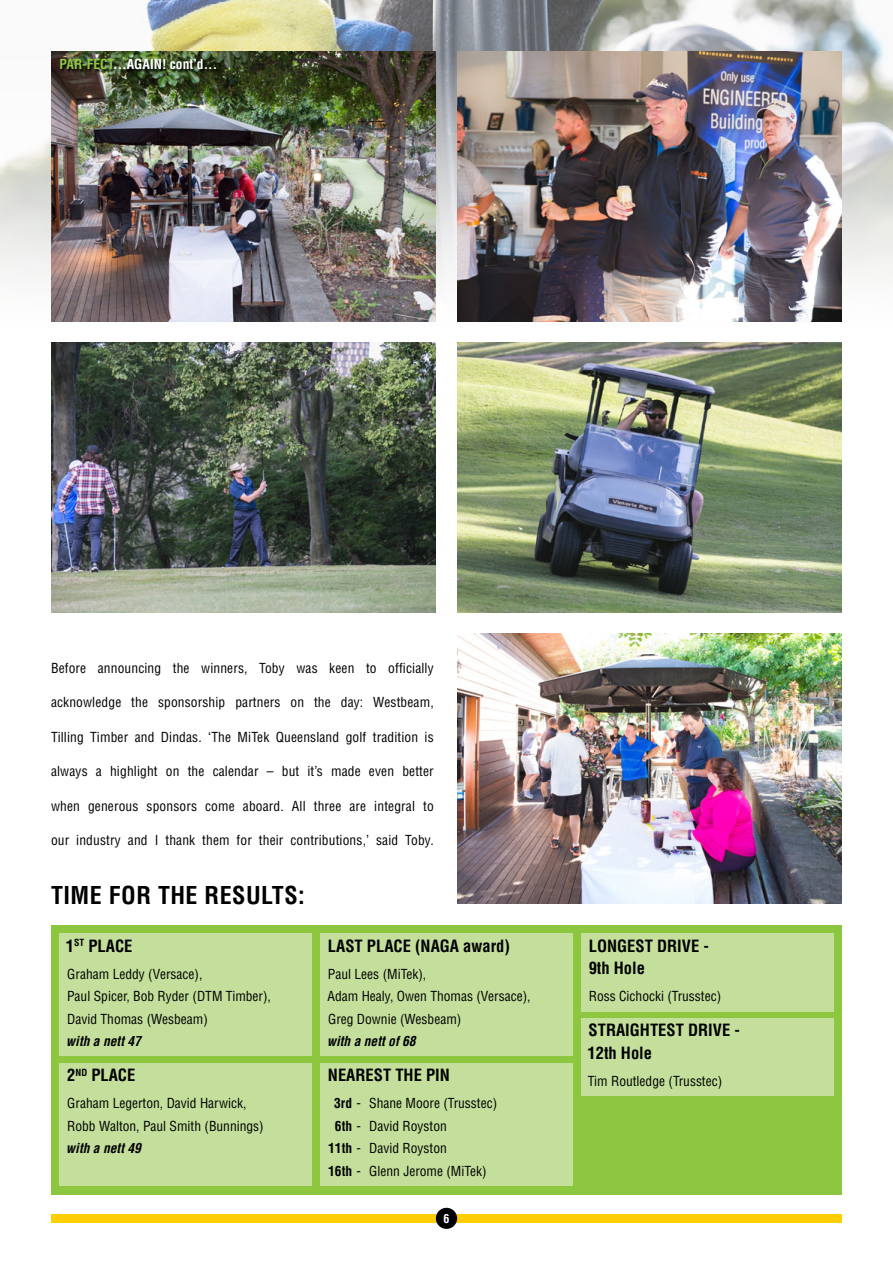
<style>
.page{position:relative;width:893px;height:1263px;background:#fff}
.page>*{position:absolute;margin:0;border:0;box-sizing:border-box;transform-origin:0 0}
.t1{font:700 condensed 24px "Helvetica LT Std";letter-spacing:.02em;color:#000}
.t2{font:700 condensed 16.5px/22.5px "Helvetica LT Std";color:#000}
.t3{font:condensed 13.5px/22.5px "Helvetica LT Std";letter-spacing:.01em;color:#000}
.t4{font:italic 700 condensed 13.5px "Helvetica LT Std";color:#000}
.t5{font:700 condensed 13.5px "Helvetica LT Std";color:#fff}
.t6{font:700 condensed 12px "Helvetica LT Std";color:#fff}
.s1{color:#8dc63f}
.s2{font-weight:700}
</style>
<div class="page">
<img style="left:0;top:0;width:893px;height:322px">
<img style="left:457px;top:634px;width:385px;height:270px">
<img style="left:51px;top:342px;width:385px;height:270px">
<img style="left:457px;top:51px;width:385px;height:270px">
<img style="left:51px;top:51px;width:385px;height:270px">
<img style="left:457px;top:342px;width:385px;height:270px">
<svg style="left:60px;top:60px;width:159px;height:13px"></svg>
<div style="left:51px;top:925px;width:791px;height:270px;background:#8dc63f"></div>
<div style="left:60px;top:933px;width:252px;height:123px;background:#c4df9b"></div>
<div style="left:60px;top:1063px;width:252px;height:123px;background:#c4df9b"></div>
<div style="left:320px;top:933px;width:253px;height:123px;background:#c4df9b"></div>
<div style="left:320px;top:1063px;width:253px;height:123px;background:#c4df9b"></div>
<div style="left:581px;top:933px;width:252px;height:78px;background:#c4df9b"></div>
<div style="left:581px;top:1018px;width:252px;height:78px;background:#c4df9b"></div>
<div style="left:51px;top:1214px;width:791px;height:8px;background:#ffce02"></div>
<div style="left:436px;top:1208px;width:21px;height:21px;background:#000;border-radius:50%"></div>
<p class="t5" style="left:60px;top:56px;width:159px"><span class="s1">PAR-FECT</span>...AGAIN! cont’d...</p>
<p class="t3" style="left:51px;top:656px;width:384px">Before announcing the winners, Toby was keen to officially</p>
<p class="t3" style="left:51px;top:691px;width:384px">acknowledge the sponsorship partners on the day: Westbeam,</p>
<p class="t3" style="left:51px;top:725px;width:384px">Tilling Timber and Dindas. ‘The MiTek Queensland golf tradition is</p>
<p class="t3" style="left:51px;top:760px;width:384px">always a highlight on the calendar – but it’s made even better</p>
<p class="t3" style="left:51px;top:794px;width:384px">when generous sponsors come aboard. All three are integral to</p>
<p class="t3" style="left:51px;top:829px;width:384px">our industry and I thank them for their contributions,’ said Toby.</p>
<h1 class="t1" style="left:51px;top:880px;width:255px">TIME FOR THE RESULTS:</h1>
<p class="t2" style="left:66px;top:934px;width:68px">1<sup>ST</sup> PLACE</p>
<p class="t3" style="left:67px;top:962px;width:205px">Graham Leddy (Versace),<br>Paul Spicer, Bob Ryder (DTM Timber),<br>David Thomas (Wesbeam)</p>
<p class="t4" style="left:66px;top:1033px;width:76px">with a nett 47</p>
<p class="t2" style="left:67px;top:1064px;width:70px">2<sup>ND</sup> PLACE</p>
<p class="t3" style="left:67px;top:1092px;width:198px">Graham Legerton, David Harwick,<br>Robb Walton, Paul Smith (Bunnings)</p>
<p class="t4" style="left:66px;top:1140px;width:76px">with a nett 49</p>
<p class="t2" style="left:328px;top:934px;width:183px">LAST PLACE (NAGA award)</p>
<p class="t3" style="left:328px;top:962px;width:204px">Paul Lees (MiTek),<br>Adam Healy, Owen Thomas (Versace),<br>Greg Downie (Wesbeam)</p>
<p class="t4" style="left:327px;top:1033px;width:90px">with a nett of 68</p>
<p class="t2" style="left:328px;top:1064px;width:123px">NEAREST THE PIN</p>
<p class="t3" style="left:334px;top:1092px;width:164px"><span class="s2">3rd</span> - Shane Moore (Trusstec)</p>
<p class="t3" style="left:335px;top:1114px;width:113px"><span class="s2">6th</span> - David Royston</p>
<p class="t3" style="left:328px;top:1137px;width:120px"><span class="s2">11th</span> - David Royston</p>
<p class="t3" style="left:328px;top:1159px;width:160px"><span class="s2">16th</span> - Glenn Jerome (MiTek)</p>
<p class="t6" style="left:443px;top:1211px;width:7px">6</p>
<p class="t2" style="left:589px;top:934px;width:122px">LONGEST DRIVE -<br>9th Hole</p>
<p class="t3" style="left:589px;top:985px;width:134px">Ross Cichocki (Trusstec)</p>
<p class="t2" style="left:587px;top:1019px;width:154px">STRAIGHTEST DRIVE -<br>12th Hole</p>
<p class="t3" style="left:588px;top:1069px;width:136px">Tim Routledge (Trusstec)</p>
</div>
